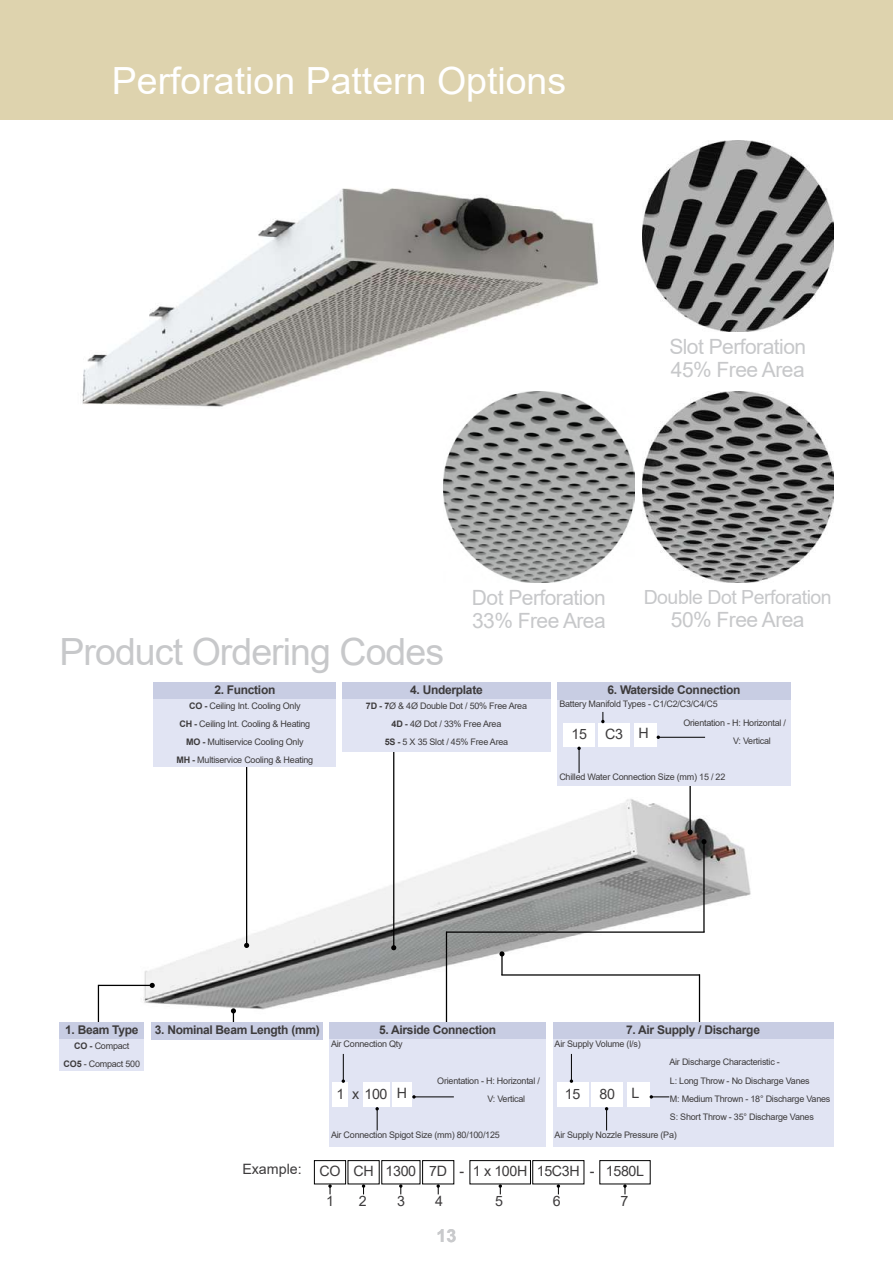
<style>
.page{position:relative;width:893px;height:1263px;background:#fff}
.page>*{position:absolute;margin:0;border:0;box-sizing:border-box;transform-origin:0 0}
.t1{font:37.5px "Arial";color:#fff}
.t2{font:37.5px "Arial";letter-spacing:-.025em;color:#c7c8ca}
.t3{font:21px/22.5px "Arial";letter-spacing:-.025em;color:#c7c8ca}
.t4{font:19.5px "Arial";letter-spacing:-.025em;color:#c7c8ca}
.t5{font:700 18px "Arial";color:#c9cacc}
.t6{font:14.25px "Arial";letter-spacing:-.025em;color:#3d3b3c}
.t7{font:14.25px "Arial";color:#3d3b3c}
.t8{font:700 12px "Arial";letter-spacing:-.025em;color:#3d3b3c}
.t9{font:9px/18.1px "Arial";letter-spacing:-.025em;color:#3d3b3c;text-align:center}
.s1{font-weight:700}
</style>
<div class="page">
<div style="left:0;top:0;width:893px;height:119px;background:#ded3ae"></div>
<img style="left:140px;top:792px;width:611px;height:223px">
<img style="left:82px;top:188px;width:516px;height:219px">
<img style="left:642px;top:391px;width:191px;height:192px">
<img style="left:443px;top:391px;width:192px;height:192px">
<img style="left:642px;top:140px;width:191px;height:192px">
<hr style="left:99px;top:985px;width:53px;height:1px;background:#000">
<svg style="left:150px;top:983px;width:5px;height:5px"></svg>
<svg style="left:231px;top:1008px;width:5px;height:14px"></svg>
<hr style="left:446px;top:931px;width:1px;height:106px;background:#000">
<hr style="left:98px;top:985px;width:1px;height:70px;background:#000">
<hr style="left:703px;top:842px;width:2px;height:90px;background:#000">
<svg style="left:701px;top:839px;width:5px;height:5px"></svg>
<hr style="left:446px;top:931px;width:259px;height:2px;background:#000">
<hr style="left:699px;top:974px;width:1px;height:65px;background:#000">
<hr style="left:501px;top:954px;width:2px;height:21px;background:#000">
<svg style="left:499px;top:951px;width:5px;height:5px"></svg>
<hr style="left:501px;top:974px;width:199px;height:1px;background:#000">
<hr style="left:246px;top:766px;width:1px;height:179px;background:#000">
<svg style="left:244px;top:943px;width:5px;height:5px"></svg>
<hr style="left:393px;top:748px;width:1px;height:200px;background:#000">
<svg style="left:391px;top:945px;width:5px;height:5px"></svg>
<hr style="left:689px;top:785px;width:2px;height:47px;background:#000">
<svg style="left:688px;top:829px;width:5px;height:6px"></svg>
<div style="left:60px;top:1022px;width:84px;height:17px;background:#c8cde3"></div>
<div style="left:60px;top:1039px;width:84px;height:32px;background:#e1e4f3"></div>
<div style="left:153px;top:682px;width:183px;height:17px;background:#c8cde3"></div>
<div style="left:153px;top:699px;width:183px;height:67px;background:#e1e4f3"></div>
<div style="left:557px;top:696px;width:234px;height:90px;background:#e1e4f3"></div>
<div style="left:557px;top:682px;width:234px;height:17px;background:#c8cde3"></div>
<div style="left:599px;top:723px;width:31px;height:23px;background:#fff"></div>
<div style="left:564px;top:723px;width:31px;height:23px;background:#fff"></div>
<div style="left:634px;top:723px;width:22px;height:23px;background:#fff"></div>
<svg style="left:601px;top:712px;width:4px;height:11px"></svg>
<svg style="left:577px;top:747px;width:4px;height:26px"></svg>
<hr style="left:658px;top:737px;width:47px;height:1px;background:#000">
<div style="left:342px;top:682px;width:209px;height:17px;background:#c8cde3"></div>
<div style="left:342px;top:699px;width:209px;height:53px;background:#e1e4f3"></div>
<div style="left:553px;top:1022px;width:280px;height:17px;background:#c8cde3"></div>
<div style="left:553px;top:1039px;width:280px;height:107px;background:#e1e4f3"></div>
<div style="left:592px;top:1083px;width:31px;height:24px;background:#fff"></div>
<div style="left:557px;top:1083px;width:31px;height:24px;background:#fff"></div>
<div style="left:627px;top:1083px;width:23px;height:24px;background:#fff"></div>
<svg style="left:570px;top:1054px;width:3px;height:29px"></svg>
<svg style="left:605px;top:1107px;width:3px;height:23px"></svg>
<svg style="left:650px;top:1095px;width:19px;height:3px"></svg>
<div style="left:329px;top:1022px;width:217px;height:17px;background:#c8cde3"></div>
<div style="left:329px;top:1039px;width:217px;height:107px;background:#e1e4f3"></div>
<div style="left:363px;top:1083px;width:26px;height:24px;background:#fff"></div>
<div style="left:333px;top:1083px;width:15px;height:24px;background:#fff"></div>
<div style="left:393px;top:1083px;width:19px;height:24px;background:#fff"></div>
<svg style="left:342px;top:1054px;width:3px;height:29px"></svg>
<svg style="left:375px;top:1107px;width:4px;height:23px"></svg>
<hr style="left:414px;top:1096px;width:40px;height:1px;background:#000">
<div style="left:152px;top:1022px;width:171px;height:17px;background:#c8cde3"></div>
<div style="left:314px;top:1160px;width:32px;height:24px;border:1px solid #000"></div>
<div style="left:348px;top:1160px;width:32px;height:24px;border:1px solid #000"></div>
<div style="left:381px;top:1160px;width:39px;height:24px;border:1px solid #000"></div>
<div style="left:422px;top:1160px;width:32px;height:24px;border:1px solid #000"></div>
<div style="left:469px;top:1160px;width:62px;height:24px;border:1px solid #000"></div>
<div style="left:532px;top:1160px;width:52px;height:24px;border:1px solid #000"></div>
<div style="left:599px;top:1160px;width:52px;height:24px;border:1px solid #000"></div>
<svg style="left:328px;top:1184px;width:4px;height:10px"></svg>
<svg style="left:362px;top:1184px;width:3px;height:10px"></svg>
<svg style="left:399px;top:1184px;width:3px;height:10px"></svg>
<svg style="left:436px;top:1184px;width:4px;height:10px"></svg>
<svg style="left:499px;top:1184px;width:3px;height:10px"></svg>
<svg style="left:557px;top:1184px;width:3px;height:10px"></svg>
<svg style="left:623px;top:1184px;width:4px;height:10px"></svg>
<h1 class="t1" style="left:112px;top:55px;width:456px">Perforation Pattern Options</h1>
<h1 class="t1" style="left:112px;top:55px;width:204px">H ader Title</h1>
<h2 class="t3" style="left:669px;top:336px;width:138px">Slot Perforation<br>45% Free Area</h2>
<h1 class="t2" style="left:60px;top:626px;width:386px">Product Ordering Codes</h1>
<h2 class="t3" style="left:472px;top:587px;width:135px">Dot Perforation<br>33% Free Area</h2>
<h3 class="t4" style="left:644px;top:584px;width:190px">Double Dot Perforation</h3>
<h2 class="t3" style="left:671px;top:608px;width:135px">50% Free Area</h2>
<h3 class="t8" style="left:607px;top:681px;width:134px">6. Waterside Connection</h3>
<h3 class="t8" style="left:410px;top:681px;width:74px">4. Underplate</h3>
<p class="t9" style="left:366px;top:696px;width:163px"><span class="s1">7D - 7</span>Ø &amp; 4Ø Double Dot / 50% Free Area<br><span class="s1">4D -</span> 4Ø Dot / 33% Free Area<br><span class="s1">5S -</span> 5 X 35 Slot / 45% Free Area</p>
<h3 class="t8" style="left:214px;top:681px;width:63px">2. Function</h3>
<p class="t9" style="left:176px;top:696px;width:138px"><span class="s1">CO -</span> Ceiling Int. Cooling Only<br><span class="s1">CH -</span> Ceiling Int. Cooling &amp; Heating<br><span class="s1">MO -</span> Multiservice Cooling Only<br><span class="s1">MH -</span> Multiservice Cooling &amp; Heating</p>
<p class="t9" style="left:559px;top:695px;width:160px">Battery Manifold Types - C1/C2/C3/C4/C5</p>
<p class="t9" style="left:683px;top:713px;width:104px">Orientation - H: Horizontal /</p>
<p class="t9" style="left:733px;top:731px;width:39px">V: Vertical</p>
<p class="t9" style="left:559px;top:768px;width:167px">Chilled Water Connection Size (mm) 15 / 22</p>
<h3 class="t6" style="left:572px;top:724px;width:17px">15</h3>
<h3 class="t6" style="left:605px;top:724px;width:45px">C3 H</h3>
<h3 class="t8" style="left:65px;top:1021px;width:75px">1. Beam Type</h3>
<p class="t9" style="left:64px;top:1036px;width:78px"><span class="s1">CO -</span> Compact<br><span class="s1">CO5</span> - Compact 500</p>
<h3 class="t8" style="left:155px;top:1021px;width:166px">3. Nominal Beam Length (mm)</h3>
<h3 class="t8" style="left:379px;top:1021px;width:118px">5. Airside Connection</h3>
<p class="t9" style="left:331px;top:1035px;width:73px">Air Connection Qty</p>
<p class="t9" style="left:487px;top:1071px;width:54px;text-align:left;text-indent:-50px">Orientation - H: Horizontal /<br>V: Vertical</p>
<p class="t9" style="left:331px;top:1126px;width:170px">Air Connection Spigot Size (mm) 80/100/125</p>
<h3 class="t6" style="left:336px;top:1084px;width:72px">1 x100 H</h3>
<h3 class="t8" style="left:626px;top:1021px;width:135px">7. Air Supply / Discharge</h3>
<p class="t9" style="left:555px;top:1035px;width:88px">Air Supply Volume (l/s)</p>
<p class="t9" style="left:669px;top:1053px;width:112px">Air Discharge Characteristic -</p>
<p class="t9" style="left:670px;top:1071px;width:141px">L: Long Throw - No Discharge Vanes</p>
<p class="t9" style="left:670px;top:1089px;width:162px">M: Medium Thrown - 18° Discharge Vanes</p>
<p class="t9" style="left:670px;top:1108px;width:145px">S: Short Throw - 35° Discharge Vanes</p>
<p class="t9" style="left:555px;top:1126px;width:124px">Air Supply Nozzle Pressure (Pa)</p>
<h3 class="t6" style="left:565px;top:1084px;width:17px">15</h3>
<h3 class="t6" style="left:599px;top:1084px;width:41px">80 L</h3>
<h3 class="t7" style="left:242px;top:1159px;width:61px">Example:</h3>
<h3 class="t6" style="left:460px;top:1161px;width:6px">-</h3>
<h3 class="t6" style="left:326px;top:1191px;width:9px">1</h3>
<h3 class="t6" style="left:359px;top:1191px;width:9px">2</h3>
<h3 class="t6" style="left:397px;top:1191px;width:9px">3</h3>
<h3 class="t6" style="left:435px;top:1191px;width:9px">4</h3>
<h3 class="t6" style="left:495px;top:1191px;width:9px">5</h3>
<h3 class="t6" style="left:553px;top:1191px;width:9px">6</h3>
<h3 class="t6" style="left:620px;top:1191px;width:9px">7</h3>
<h3 class="t6" style="left:319px;top:1161px;width:129px">CO CH 1300 7D</h3>
<h3 class="t6" style="left:473px;top:1161px;width:173px">1 x 100H 15C3H - 1580L</h3>
<h3 class="t5" style="left:436px;top:1223px;width:22px">13</h3>
</div>
